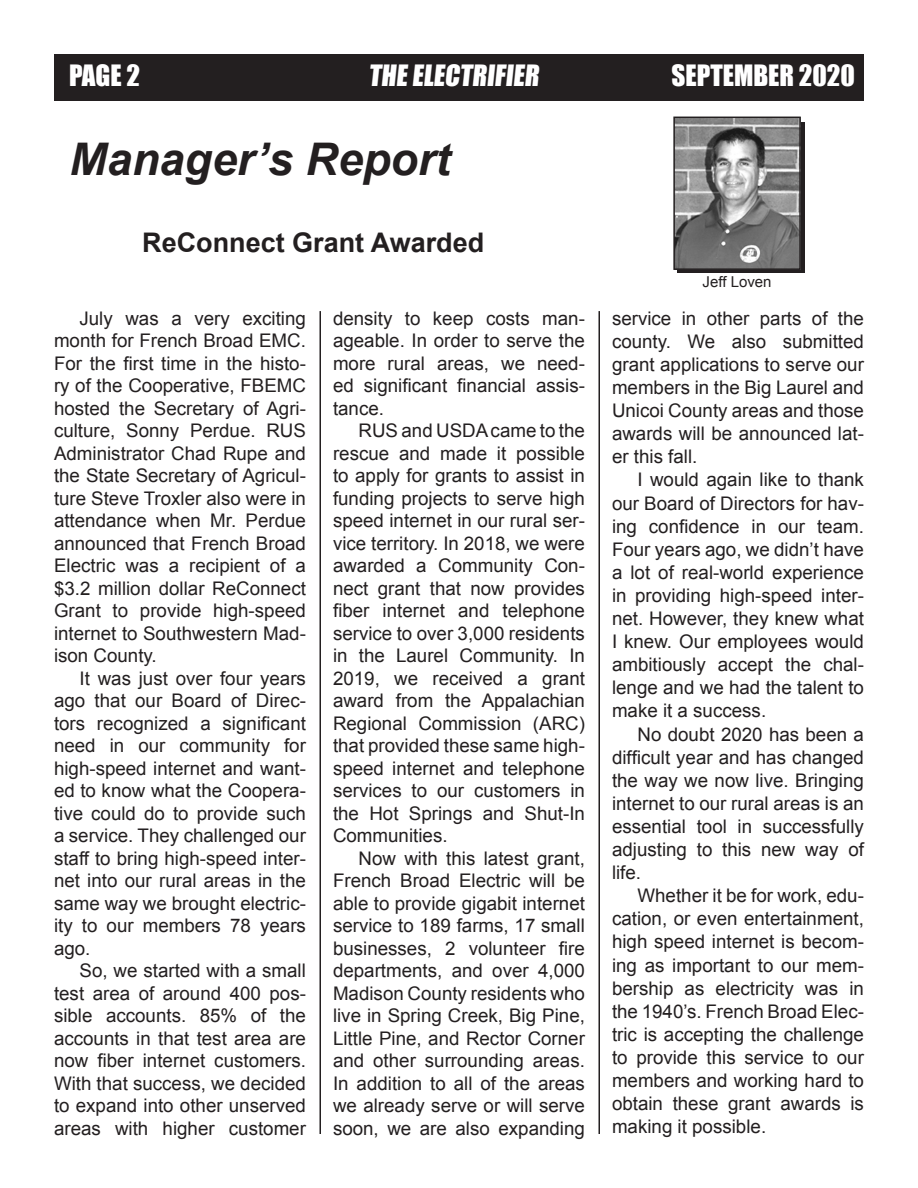
<style>
.page{position:relative;width:918px;height:1188px;background:#fff}
.page>*{position:absolute;margin:0;border:0;box-sizing:border-box;transform-origin:0 0}
.t1{font:italic 700 45px "Arial";color:#231f20}
.t2{font:27px "Impact";color:#fff}
.t3{font:700 27px "Arial";color:#231f20}
.t4{font:18.75px/22.5px "Arial";color:#231f20;text-align:justify}
.t5{font:15px "Arial";color:#231f20}
</style>
<div class="page">
<div style="left:54px;top:54px;width:810px;height:47px;background:#231f20"></div>
<div style="left:677px;top:123px;width:128px;height:150px;background:#231f20"></div>
<img style="left:676px;top:120px;width:122px;height:147px">
<div style="left:673px;top:117px;width:128px;height:153px;border:2px solid #231f20"></div>
<hr style="left:320px;top:311px;width:1px;height:823px;background:#231f20">
<hr style="left:598px;top:311px;width:2px;height:823px;background:#231f20">
<p class="t2" style="left:69px;top:55px;width:73px">PAGE 2</p>
<p class="t2" style="left:368px;top:55px;width:176px">THE ELECTRIFIER</p>
<p class="t2" style="left:672px;top:55px;width:185px">SEPTEMBER 2020</p>
<p class="t1" style="left:70px;top:129px;width:382px">Manager’s Report</p>
<p class="t3" style="left:142px;top:225px;width:344px">ReConnect Grant Awarded</p>
<p class="t4" style="left:54px;top:307px;width:253px;text-indent:26px">July was a very exciting month for French Broad EMC.<br>For the first time in the histo&shy;ry of the Cooperative, FBEMC hosted the Secretary of Agri&shy;culture, Sonny Perdue. RUS Administrator Chad Rupe and the State Secretary of Agricul&shy;ture Steve Troxler also were in attendance when Mr. Perdue announced that French Broad Electric was a recipient of a $3.2 million dollar ReConnect Grant to provide high-speed internet to Southwestern Mad&shy;ison County.</p>
<p class="t4" style="left:54px;top:667px;width:253px;text-indent:26px">It was just over four years ago that our Board of Direc&shy;tors recognized a significant need in our community for high-speed internet and want&shy;ed to know what the Coopera&shy;tive could do to provide such a service. They challenged our staff to bring high-speed inter&shy;net into our rural areas in the same way we brought electric&shy;ity to our members 78 years ago.</p>
<p class="t4" style="left:54px;top:960px;width:254px;text-indent:26px">So, we started with a small test area of around 400 pos&shy;sible accounts. 85% of the accounts in that test area are now fiber internet customers.<br>With that success, we decided to expand into other unserved areas with higher customer</p>
<p class="t4" style="left:333px;top:307px;width:253px">density to keep costs man&shy;ageable. In order to serve the more rural areas, we need&shy;ed significant financial assis&shy;tance.</p>
<p class="t4" style="left:333px;top:420px;width:253px;text-indent:26px">RUS and USDA came to the rescue and made it possible to apply for grants to assist in funding projects to serve high speed internet in our rural ser&shy;vice territory. In 2018, we were awarded a Community Con&shy;nect grant that now provides fiber internet and telephone service to over 3,000 residents in the Laurel Community. In 2019, we received a grant award from the Appalachian Regional Commission (ARC) that provided these same high&shy;speed internet and telephone services to our customers in the Hot Springs and Shut-In Communities.</p>
<p class="t4" style="left:333px;top:847px;width:253px;text-indent:26px">Now with this latest grant, French Broad Electric will be able to provide gigabit internet service to 189 farms, 17 small businesses, 2 volunteer fire departments, and over 4,000<br>Madison County residents who live in Spring Creek, Big Pine, Little Pine, and Rector Corner and other surrounding areas.<br>In addition to all of the areas we already serve or will serve soon, we are also expanding</p>
<p class="t5" style="left:703px;top:272px;width:70px">Jeff Loven</p>
<p class="t4" style="left:612px;top:307px;width:254px;line-height:23.1px">service in other parts of the county. We also submitted grant applications to serve our members in the Big Laurel and Unicoi County areas and those awards will be announced lat&shy;er this fall.</p>
<p class="t4" style="left:612px;top:469px;width:253px;line-height:23.1px;text-indent:26px">I would again like to thank our Board of Directors for hav&shy;ing confidence in our team.<br>Four years ago, we didn’t have a lot of real-world experience in providing high-speed inter&shy;net. However, they knew what I knew. Our employees would ambitiously accept the chal&shy;lenge and we had the talent to make it a success.</p>
<p class="t4" style="left:612px;top:723px;width:253px;line-height:23.1px;text-indent:26px">No doubt 2020 has been a difficult year and has changed the way we now live. Bringing internet to our rural areas is an essential tool in successfully adjusting to this new way of life.</p>
<p class="t4" style="left:612px;top:884px;width:254px;line-height:23.1px;text-indent:26px">Whether it be for work, edu&shy;cation, or even entertainment, high speed internet is becom&shy;ing as important to our mem&shy;bership as electricity was in the 1940’s. French Broad Elec&shy;tric is accepting the challenge to provide this service to our members and working hard to obtain these grant awards is making it possible.</p>
</div>
